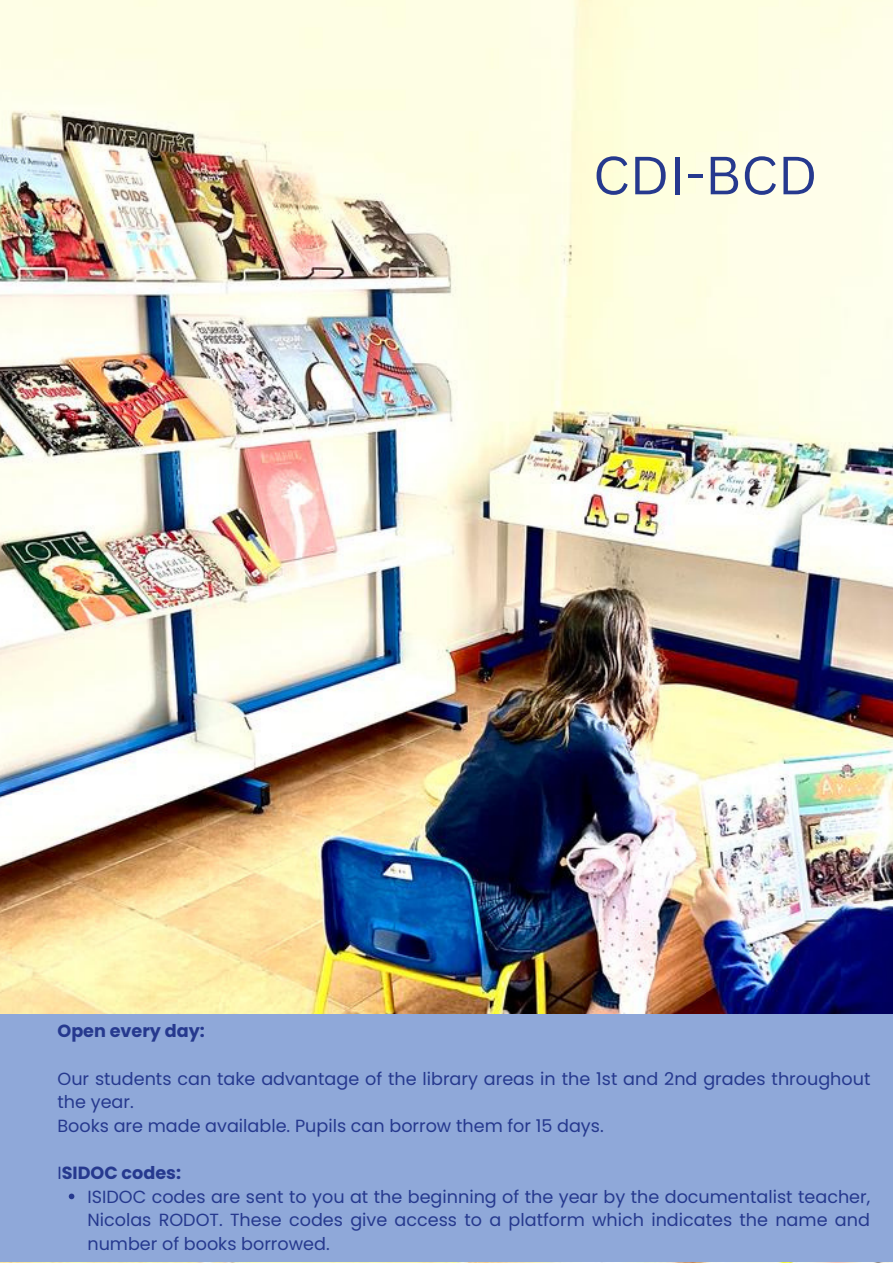
<style>
.page{position:relative;width:893px;height:1264px;background:#fff}
.page>*{position:absolute;margin:0;border:0;box-sizing:border-box;transform-origin:0 0}
.t1{font:52.5px "Canva Sans";color:#26398e}
.t2{font:17.55px/23.5px "Poppins";color:#26398e;text-align:justify}
.t3{font:700 17.55px "Poppins";color:#26398e}
.s1{font-weight:400}
</style>
<div class="page">
<img style="left:0;top:0;width:892px;height:1014px">
<div style="left:0;top:1014px;width:892px;height:248px;background:#8fa8d9"></div>
<svg style="left:69px;top:1193px;width:5px;height:6px"></svg>
<p class="t1" style="left:592px;top:138px;width:226px">CDI-BCD</p>
<p class="t3" style="left:57px;top:1018px;width:149px">Open every day:</p>
<p class="t2" style="left:57px;top:1066px;width:814px">Our students can take advantage of the library areas in the 1st and 2nd grades throughout the year.</p>
<p class="t2" style="left:57px;top:1113px;width:547px">Books are made available. Pupils can borrow them for 15 days.</p>
<p class="t3" style="left:57px;top:1160px;width:125px"><span class="s1">I</span>SIDOC codes:</p>
<p class="t2" style="left:87px;top:1184px;width:784px">ISIDOC codes are sent to you at the beginning of the year by the documentalist teacher, Nicolas RODOT. These codes give access to a platform which indicates the name and number of books borrowed.</p>
</div>
